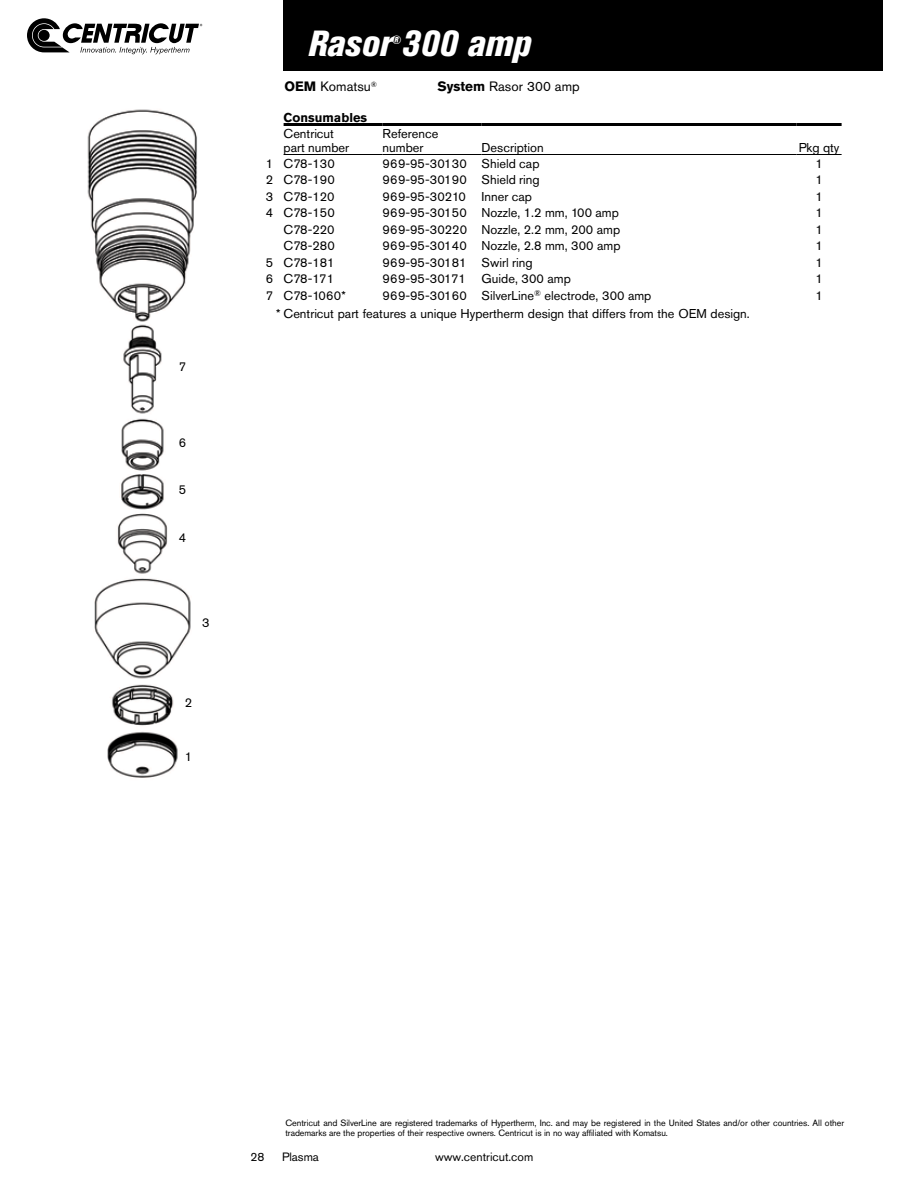
<style>
.page{position:relative;width:918px;height:1188px;background:#fff}
.page>*{position:absolute;margin:0;border:0;box-sizing:border-box;transform-origin:0 0}
.t1{font:italic 800 condensed 36px "Akzidenz Grotesk Pro";color:#fff}
.t2{font:13.5px "Akzidenz Grotesk Pro";color:#000}
.t3{font:12.75px/13.5px "Akzidenz Grotesk Pro";color:#000}
.t4{font:700 12.75px "Akzidenz Grotesk Pro";color:#000}
.t5{font:12px "Akzidenz Grotesk Pro";color:#000}
.t6{font:italic 800 condensed 12px "Akzidenz Grotesk Pro";color:#fff}
.t7{font:9px/10.5px "Akzidenz Grotesk Pro";letter-spacing:-.005em;color:#000}
.s1{font-weight:700}
</style>
<div class="page">
<div style="left:284px;top:0;width:600px;height:71px;background:#000"></div>
<svg style="left:27px;top:18px;width:175px;height:36px"></svg>
<hr style="left:284px;top:123px;width:99px;height:3px;background:#000">
<hr style="left:383px;top:123px;width:99px;height:3px;background:#000">
<hr style="left:482px;top:123px;width:315px;height:3px;background:#000">
<hr style="left:797px;top:123px;width:45px;height:3px;background:#000">
<hr style="left:284px;top:154px;width:99px;height:1px;background:#000">
<hr style="left:383px;top:154px;width:99px;height:1px;background:#000">
<hr style="left:482px;top:154px;width:315px;height:1px;background:#000">
<hr style="left:797px;top:154px;width:45px;height:1px;background:#000">
<img style="left:87px;top:109px;width:110px;height:669px">
<p class="t3" style="left:179px;top:359px;width:9px">7</p>
<p class="t3" style="left:179px;top:436px;width:9px">6</p>
<p class="t3" style="left:179px;top:483px;width:9px">5</p>
<p class="t3" style="left:179px;top:531px;width:9px">4</p>
<p class="t3" style="left:202px;top:616px;width:9px">3</p>
<p class="t3" style="left:185px;top:695px;width:9px">2</p>
<p class="t3" style="left:185px;top:749px;width:9px">1</p>
<h1 class="t1" style="left:308px;top:20px;width:224px">Rasor 300 amp</h1>
<p class="t6" style="left:391px;top:32px;width:11px">®</p>
<p class="t2" style="left:284px;top:78px;width:94px"><span class="s1">OEM</span> Komatsu<sup>®</sup></p>
<p class="t2" style="left:437px;top:78px;width:144px"><span class="s1">System</span> Rasor 300 amp</p>
<p class="t4" style="left:284px;top:109px;width:85px">Consumables</p>
<p class="t3" style="left:284px;top:127px;width:67px">Centricut part number</p>
<p class="t3" style="left:383px;top:127px;width:57px">Reference number</p>
<p class="t3" style="left:482px;top:140px;width:64px">Description</p>
<p class="t3" style="left:799px;top:140px;width:42px">Pkg qty</p>
<p class="t3" style="left:266px;top:156px;width:70px">1 C78-130</p>
<p class="t3" style="left:383px;top:156px;width:158px">969-95-30130 Shield cap</p>
<p class="t3" style="left:815px;top:156px;width:9px">1</p>
<p class="t3" style="left:266px;top:173px;width:70px">2 C78-190</p>
<p class="t3" style="left:383px;top:173px;width:159px">969-95-30190 Shield ring</p>
<p class="t3" style="left:815px;top:173px;width:9px">1</p>
<p class="t3" style="left:266px;top:189px;width:70px">3 C78-120</p>
<p class="t3" style="left:383px;top:189px;width:151px">969-95-30210 Inner cap</p>
<p class="t3" style="left:815px;top:189px;width:9px">1</p>
<p class="t3" style="left:266px;top:206px;width:70px">4 C78-150</p>
<p class="t3" style="left:383px;top:206px;width:238px">969-95-30150 Nozzle, 1.2 mm, 100 amp</p>
<p class="t3" style="left:815px;top:206px;width:9px">1</p>
<p class="t3" style="left:284px;top:222px;width:53px">C78-220</p>
<p class="t3" style="left:383px;top:222px;width:239px">969-95-30220 Nozzle, 2.2 mm, 200 amp</p>
<p class="t3" style="left:815px;top:222px;width:9px">1</p>
<p class="t3" style="left:284px;top:239px;width:53px">C78-280</p>
<p class="t3" style="left:383px;top:239px;width:239px">969-95-30140 Nozzle, 2.8 mm, 300 amp</p>
<p class="t3" style="left:815px;top:239px;width:9px">1</p>
<p class="t3" style="left:266px;top:255px;width:70px">5 C78-181</p>
<p class="t3" style="left:383px;top:255px;width:152px">969-95-30181 Swirl ring</p>
<p class="t3" style="left:815px;top:255px;width:9px">1</p>
<p class="t3" style="left:266px;top:272px;width:70px">6 C78-171</p>
<p class="t3" style="left:383px;top:272px;width:190px">969-95-30171 Guide, 300 amp</p>
<p class="t3" style="left:815px;top:272px;width:9px">1</p>
<p class="t3" style="left:266px;top:288px;width:81px">7 C78-1060*</p>
<p class="t3" style="left:383px;top:288px;width:270px">969-95-30160 SilverLine<sup>®</sup> electrode, 300 amp</p>
<p class="t3" style="left:815px;top:288px;width:9px">1</p>
<p class="t3" style="left:276px;top:307px;width:475px">* Centricut part features a unique Hypertherm design that differs from the OEM design.</p>
<p class="t7" style="left:285px;top:1117px;width:560px">Centricut and SilverLine are registered trademarks of Hypertherm, Inc. and may be registered in the United States and/or other countries. All other trademarks are the properties of their respective owners. Centricut is in no way affiliated with Komatsu.</p>
<p class="t5" style="left:250px;top:1149px;width:15px">28</p>
<p class="t5" style="left:282px;top:1149px;width:38px">Plasma</p>
<p class="t5" style="left:435px;top:1149px;width:100px">www.centricut.com</p>
</div>
